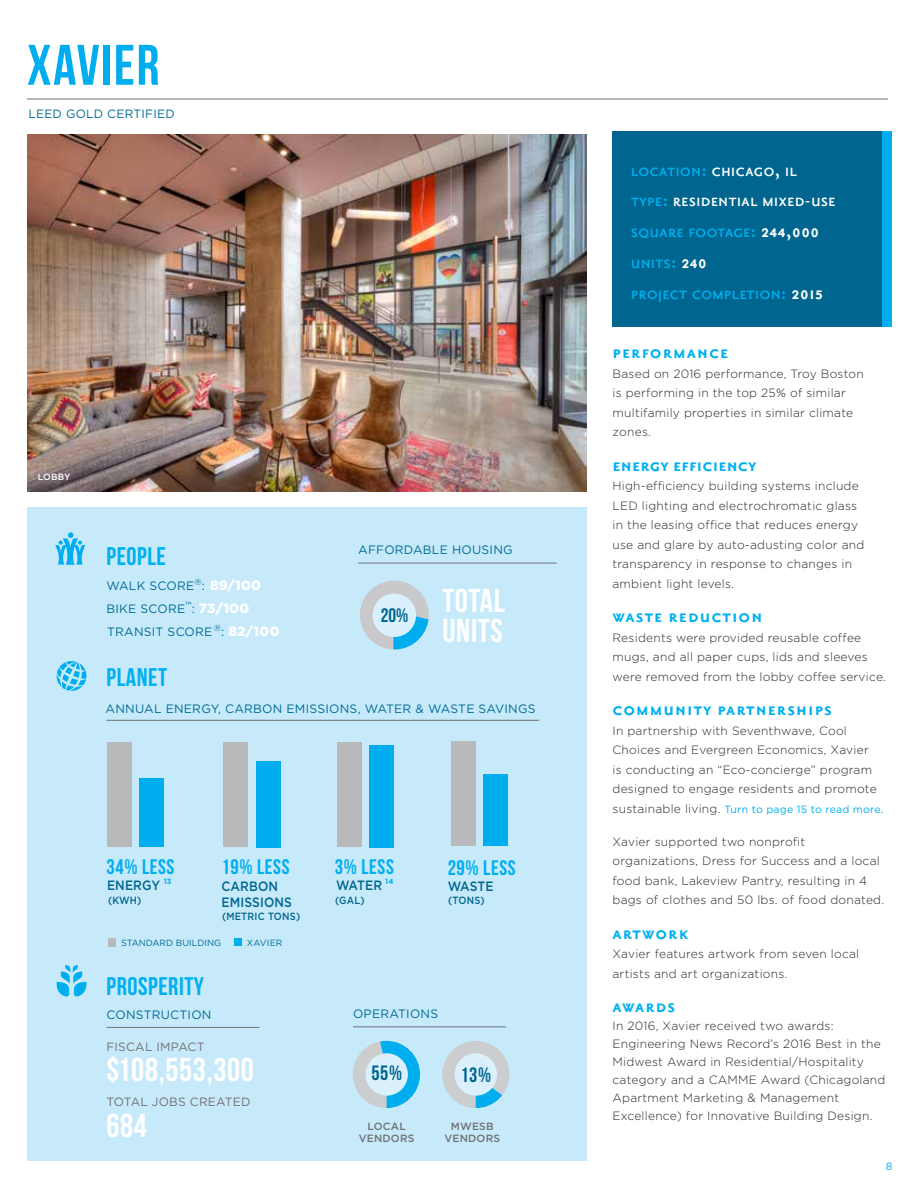
<style>
.page{position:relative;width:918px;height:1188px;background:#fff}
.page>*{position:absolute;margin:0;border:0;box-sizing:border-box;transform-origin:0 0}
.t1{font:700 57px "Bebas Neue";letter-spacing:.03em;color:#00aeef}
.t2{font:700 33px/30px "Bebas Neue";letter-spacing:.02em;color:#fff}
.t3{font:700 25.5px "Bebas Neue";letter-spacing:.02em;color:#00b0f0}
.t4{font:21px "Priori San Bold SC";letter-spacing:.05em;color:#00b0f0}
.t5{font:700 21px "Bebas Neue";letter-spacing:.03em;color:#00aeef}
.t6{font:21px "Priori San Bold SC";letter-spacing:.01em;color:#00b0f0}
.t7{font:700 20.7px "Bebas Neue";color:#00668f}
.t8{font:700 19.5px "Bebas Neue";color:#00668f}
.t9{font:14.7px/30.8px "Priori San Bold SC";letter-spacing:.045em;color:#00aeef}
.t10{font:500 13.5px/16.2px "Gotham HTF";letter-spacing:.01em;color:#00668f;scale:.9 1}
.t11{font:12.15px "Gotham HTF";letter-spacing:.02em;color:#006b94}
.t12{font:300 12px/19.5px "Gotham HTF";letter-spacing:.02em;color:#292829}
.t13{font:12px "Gotham HTF";letter-spacing:.02em;color:#717073}
.t14{font:12px "Gotham HTF";letter-spacing:.02em;color:#006b94}
.t15{font:10.5px "Gotham HTF";letter-spacing:.02em;color:#00b0f0}
.t16{font:500 10.5px "Gotham HTF";letter-spacing:.02em;color:#00668f;scale:.9 1}
.t17{font:500 10.5px/12px "Gotham HTF";letter-spacing:.02em;color:#717073;text-align:center}
.t18{font:10.5px "Gotham HTF";color:#00aeef}
.t19{font:9px "Gotham HTF";color:#006b94}
.t20{font:500 9px "Gotham HTF";letter-spacing:.005em;color:#fff}
.t21{font:700 7.5px "Gotham HTF";color:#00aeef}
.s1{font-weight:900;font-size:13.5px;color:#fff}
.s2{font-size:21px}
.s3{color:#fff}
.s4{font-size:21px;color:#fff}
.s5{font-weight:300;font-size:12px;color:#292829}
</style>
<div class="page">
<hr style="left:27px;top:99px;width:861px;height:1px;background:#717073">
<div style="left:27px;top:508px;width:560px;height:653px;background:#c7eafb"></div>
<div style="left:613px;top:131px;width:279px;height:196px;background:#00668f"></div>
<div style="left:883px;top:131px;width:9px;height:196px;background:#00aeef"></div>
<hr style="left:358px;top:563px;width:199px;height:1px;background:#717073">
<div style="left:360px;top:581px;width:69px;height:69px;background:#c9c9cb;border-radius:50%"></div>
<svg style="left:393px;top:616px;width:36px;height:34px"></svg>
<div style="left:373px;top:594px;width:43px;height:43px;background:#daf1fd;border-radius:50%"></div>
<hr style="left:106px;top:720px;width:433px;height:1px;background:#717073">
<svg style="left:56px;top:965px;width:31px;height:32px"></svg>
<hr style="left:106px;top:1027px;width:153px;height:1px;background:#717073">
<div style="left:108px;top:938px;width:8px;height:9px;background:#b7b9bb"></div>
<div style="left:234px;top:938px;width:8px;height:8px;background:#00aeef"></div>
<svg style="left:57px;top:661px;width:29px;height:30px"></svg>
<svg style="left:55px;top:532px;width:31px;height:33px"></svg>
<div style="left:451px;top:741px;width:25px;height:105px;background:#b7b9bb"></div>
<div style="left:483px;top:774px;width:25px;height:72px;background:#00aeef"></div>
<div style="left:337px;top:742px;width:24px;height:105px;background:#b7b9bb"></div>
<div style="left:369px;top:745px;width:25px;height:102px;background:#00aeef"></div>
<div style="left:107px;top:742px;width:25px;height:105px;background:#b7b9bb"></div>
<div style="left:139px;top:778px;width:25px;height:69px;background:#00aeef"></div>
<hr style="left:353px;top:1027px;width:153px;height:1px;background:#717073">
<div style="left:353px;top:1041px;width:67px;height:67px;background:#cbcdcf;border-radius:50%"></div>
<svg style="left:379px;top:1041px;width:41px;height:67px"></svg>
<div style="left:366px;top:1053px;width:42px;height:43px;background:#daf1fd;border-radius:50%"></div>
<div style="left:442px;top:1041px;width:67px;height:67px;background:#cbcdcf;border-radius:50%"></div>
<svg style="left:476px;top:1087px;width:31px;height:21px"></svg>
<div style="left:455px;top:1053px;width:42px;height:43px;background:#daf1fd;border-radius:50%"></div>
<img style="left:27px;top:135px;width:560px;height:356px">
<div style="left:223px;top:742px;width:25px;height:105px;background:#b7b9bb"></div>
<div style="left:256px;top:761px;width:24px;height:86px;background:#00aeef"></div>
<h1 class="t1" style="left:27px;top:34px;width:134px">XAVIER</h1>
<p class="t14" style="left:28px;top:107px;width:148px">LEED GOLD CERTIFIED</p>
<p class="t20" style="left:38px;top:472px;width:34px">LOBBY</p>
<h3 class="t3" style="left:106px;top:542px;width:61px">PEOPLE</h3>
<p class="t11" style="left:106px;top:579px;width:156px">WALK SCORE<sup>®</sup>: <span class="s1">89/100</span></p>
<p class="t11" style="left:107px;top:625px;width:174px">TRANSIT SCORE <sup>®</sup>: <span class="s1">82/100</span></p>
<p class="t11" style="left:106px;top:602px;width:144px">BIKE SCORE<sup>™</sup>: <span class="s1">73/100</span></p>
<h3 class="t3" style="left:106px;top:664px;width:62px">PLANET</h3>
<p class="t11" style="left:358px;top:543px;width:156px">AFFORDABLE HOUSING</p>
<h2 class="t2" style="left:442px;top:585px;width:64px">TOTAL<br>UNITS</h2>
<h3 class="t8" style="left:381px;top:605px;width:29px">20%</h3>
<p class="t11" style="left:106px;top:702px;width:432px">ANNUAL ENERGY, CARBON EMISSIONS, WATER &amp; WASTE SAVINGS</p>
<h3 class="t5" style="left:106px;top:855px;width:70px">34% LESS</h3>
<h3 class="t5" style="left:222px;top:855px;width:70px">19% LESS</h3>
<p class="t10" style="left:221px;top:878px;width:80px">CARBON<br>EMISSIONS</p>
<p class="t16" style="left:222px;top:911px;width:88px">(METRIC TONS)</p>
<h3 class="t5" style="left:335px;top:855px;width:61px">3% LESS</h3>
<p class="t21" style="left:164px;top:877px;width:9px">13</p>
<p class="t21" style="left:385px;top:877px;width:10px">14</p>
<p class="t10" style="left:107px;top:877px;width:61px">ENERGY</p>
<p class="t10" style="left:336px;top:877px;width:53px">WATER</p>
<p class="t16" style="left:108px;top:895px;width:39px">(KWH)</p>
<p class="t16" style="left:335px;top:895px;width:34px">(GAL)</p>
<p class="t19" style="left:121px;top:938px;width:102px">STANDARD BUILDING</p>
<p class="t19" style="left:247px;top:937px;width:37px">XAVIER</p>
<h3 class="t5" style="left:448px;top:856px;width:70px">29% LESS</h3>
<p class="t10" style="left:448px;top:878px;width:53px">WASTE</p>
<p class="t16" style="left:448px;top:895px;width:42px">(TONS)</p>
<h3 class="t3" style="left:106px;top:972px;width:99px">PROSPERITY</h3>
<p class="t11" style="left:106px;top:1008px;width:107px">CONSTRUCTION</p>
<p class="t13" style="left:106px;top:1040px;width:99px">FISCAL IMPACT</p>
<p class="t11" style="left:353px;top:1007px;width:87px">OPERATIONS</p>
<h2 class="t2" style="left:106px;top:1055px;width:149px">$108,553,300</h2>
<p class="t13" style="left:106px;top:1095px;width:146px">TOTAL JOBS CREATED</p>
<h2 class="t2" style="left:106px;top:1110px;width:42px">684</h2>
<h3 class="t7" style="left:371px;top:1062px;width:32px">55%</h3>
<h3 class="t7" style="left:460px;top:1063px;width:32px">13%</h3>
<p class="t17" style="left:359px;top:1120px;width:57px">LOCAL<br>VENDORS</p>
<p class="t17" style="left:444px;top:1120px;width:57px">MWESB<br>VENDORS</p>
<p class="t9" style="left:631px;top:156px;width:206px">location<span class="s2">:</span> <span class="s3">chicago</span><span class="s4">,</span> <span class="s3">il </span>type<span class="s2">:</span> <span class="s3">residential mixed</span><span class="s4">-</span><span class="s3">use </span>square footage<span class="s2">:</span> <span class="s4">244,000 </span>units<span class="s2">:</span> <span class="s4">240<br></span>project completion<span class="s2">:</span> <span class="s4">2015</span></p>
<h3 class="t4" style="left:613px;top:342px;width:117px">performance</h3>
<p class="t12" style="left:613px;top:364px;width:253px">Based on 2016 performance, Troy Boston is performing in the top 25% of similar multifamily properties in similar climate zones.</p>
<h3 class="t6" style="left:613px;top:454px;width:145px">energy efficiency</h3>
<p class="t12" style="left:613px;top:476px;width:253px">High-efficiency building systems include LED lighting and electrochromatic glass in the leasing office that reduces energy use and glare by auto-adusting color and transparency in response to changes in ambient light levels.</p>
<h3 class="t4" style="left:613px;top:606px;width:151px">waste reduction</h3>
<p class="t12" style="left:613px;top:628px;width:275px">Residents were provided reusable coffee mugs, and all paper cups, lids and sleeves were removed from the lobby coffee service.</p>
<h3 class="t4" style="left:613px;top:699px;width:221px">community partnerships</h3>
<p class="t12" style="left:613px;top:721px;width:266px">In partnership with Seventhwave, Cool Choices and Evergreen Economics, Xavier is conducting an “Eco-concierge” program designed to engage residents and promote</p>
<p class="t15" style="left:613px;top:803px;width:272px"><span class="s5">sustainable living.</span> Turn to page 15 to read more.</p>
<p class="t12" style="left:613px;top:832px;width:273px">Xavier supported two nonprofit organizations, Dress for Success and a local food bank, Lakeview Pantry, resulting in 4 bags of clothes and 50 lbs. of food donated.</p>
<h3 class="t4" style="left:613px;top:922px;width:77px">artwork</h3>
<p class="t12" style="left:613px;top:944px;width:248px">Xavier features artwork from seven local artists and art organizations.</p>
<h3 class="t4" style="left:613px;top:996px;width:64px">awards</h3>
<p class="t12" style="left:613px;top:1017px;width:274px;line-height:18px">In 2016, Xavier received two awards:<br>Engineering News Record’s 2016 Best in the Midwest Award in Residential/Hospitality category and a CAMME Award (Chicagoland Apartment Marketing &amp; Management Excellence) for Innovative Building Design.</p>
<p class="t18" style="left:886px;top:1160px;width:8px">8</p>
</div>
